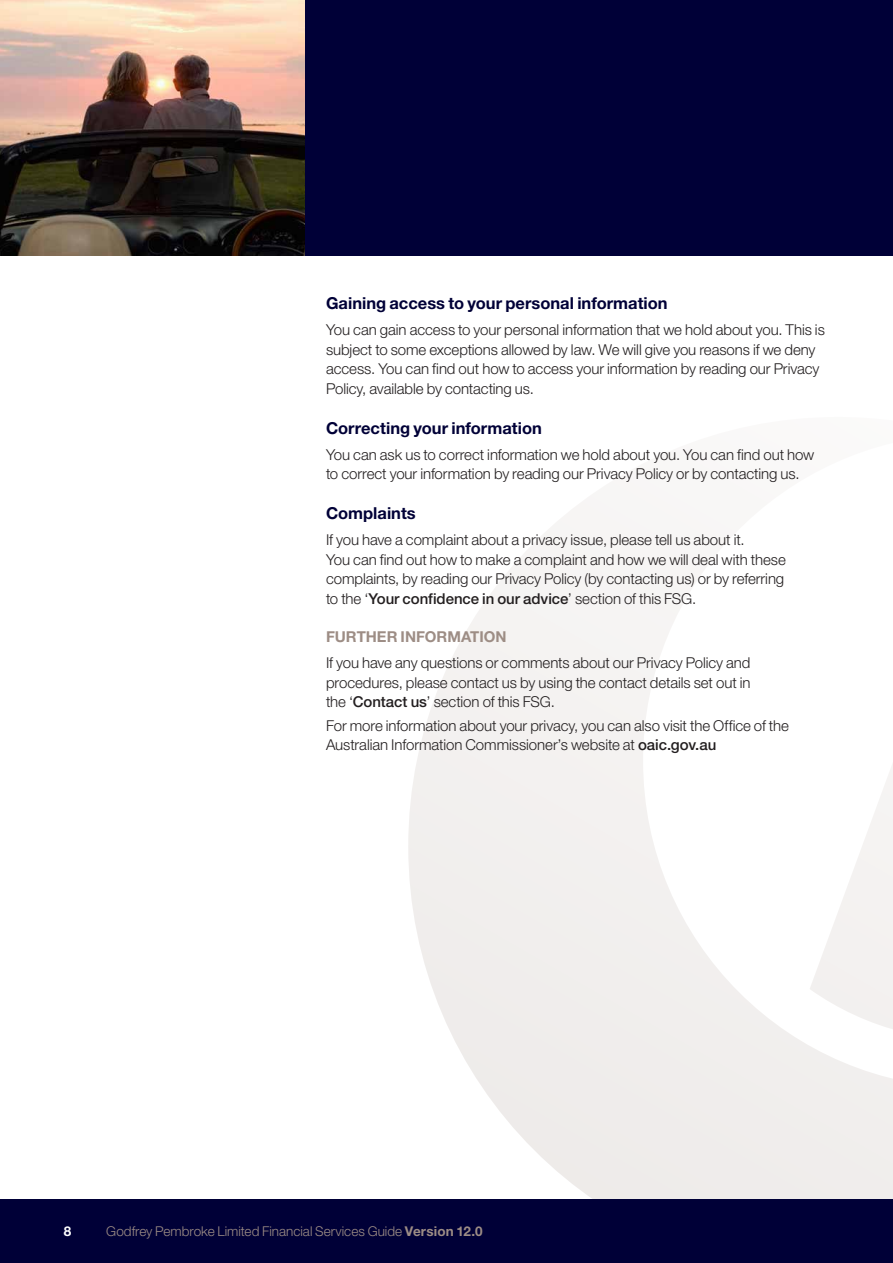
<style>
.page{position:relative;width:893px;height:1263px;background:#fff}
.page>*{position:absolute;margin:0;border:0;box-sizing:border-box;transform-origin:0 0}
.t1{font:700 16.5px "Helvetica Neue LT Std";color:#000037}
.t2{font:300 15px/19.5px "Helvetica Neue LT Std";letter-spacing:-.005em;color:#231f20}
.t3{font:700 15px "Helvetica Neue LT Std";color:#9d8d85}
.t4{font:300 13.5px "Helvetica Neue LT Std";color:#9d8d85}
.t5{font:700 13.5px "Helvetica Neue LT Std";color:#fff}
.s1{font-weight:500}
.s2{font-weight:700}
</style>
<div class="page">
<svg style="left:408px;top:502px;width:485px;height:697px"></svg>
<div style="left:0;top:1199px;width:893px;height:64px;background:#000037"></div>
<div style="left:0;top:0;width:893px;height:255px;background:#000037"></div>
<img style="left:0;top:0;width:305px;height:255px">
<p class="t1" style="left:326px;top:293px;width:343px">Gaining access to your personal information</p>
<p class="t2" style="left:326px;top:320px;width:500px">You can gain access to your personal information that we hold about you. This is subject to some exceptions allowed by law. We will give you reasons if we deny access. You can find out how to access your information by reading our Privacy Policy, available by contacting us.</p>
<p class="t1" style="left:326px;top:418px;width:217px">Correcting your information</p>
<p class="t2" style="left:326px;top:444px;width:490px">You can ask us to correct information we hold about you. You can find out how to correct your information by reading our Privacy Policy or by contacting us.</p>
<p class="t1" style="left:326px;top:503px;width:91px">Complaints</p>
<p class="t2" style="left:326px;top:530px;width:461px">If you have a complaint about a privacy issue, please tell us about it.<br>You can find out how to make a complaint and how we will deal with these complaints, by reading our Privacy Policy (by contacting us) or by referring to the ‘<span class="s1">Your confidence in our advice</span>’ section of this FSG.</p>
<p class="t3" style="left:326px;top:627px;width:182px">FURTHER INFORMATION</p>
<p class="t2" style="left:326px;top:653px;width:426px;text-align:justify">If you have any questions or comments about our Privacy Policy and procedures, please contact us by using the contact details set out in the ‘<span class="s1">Contact us</span>’ section of this FSG.</p>
<p class="t2" style="left:326px;top:715px;width:464px">For more information about your privacy, you can also visit the Office of the<br>Australian Information Commissioner’s website at <span class="s1">oaic.gov.au</span></p>
<p class="t5" style="left:64px;top:1223px;width:9px">8</p>
<p class="t4" style="left:106px;top:1223px;width:378px">Godfrey Pembroke Limited Financial Services Guide <span class="s2">Version 12.0</span></p>
</div>
